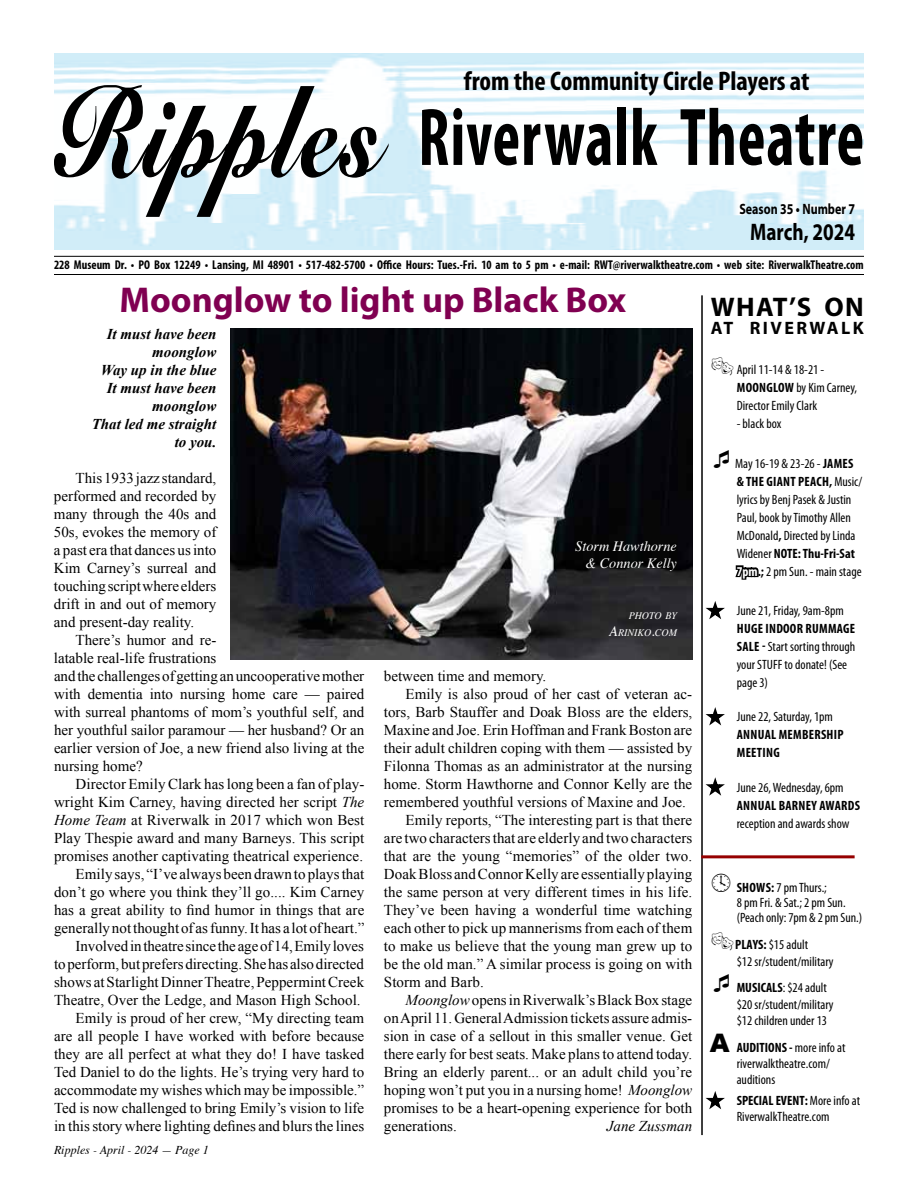
<style>
.page{position:relative;width:918px;height:1188px;background:#fff}
.page>*{position:absolute;margin:0;border:0;box-sizing:border-box;transform-origin:0 0}
.t1{font:700 condensed 82.5px "Myriad Pro";letter-spacing:.015em;color:#000;scale:.8 1}
.t2{font:700 36px "Myriad Pro";color:#800051}
.t3{font:700 condensed 27px "Myriad Pro";color:#000}
.t4{font:700 27px "Myriad Pro";letter-spacing:.05em;color:#000}
.t5{font:700 24px "Myriad Pro";color:#000;scale:.8 1}
.t6{font:700 18px "Myriad Pro";letter-spacing:.135em;color:#000}
.t7{font:15px/18px "Times New Roman";color:#000;text-align:justify}
.t8{font:italic 700 15px/18px "Times New Roman";color:#000;text-align:right}
.t9{font:700 15px "Myriad Pro";color:#000;scale:.8 1}
.t10{font:italic 15px "Times New Roman";color:#000}
.t11{font:italic 14.25px/17.1px "Times";color:#fff;text-align:right}
.t12{font:condensed 13.5px/18px "Myriad Pro";color:#000}
.t13{font:700 condensed 13.5px/18px "Myriad Pro";letter-spacing:.02em;color:#000}
.t14{font:700 condensed 12.75px "Myriad Pro";letter-spacing:.005em;color:#000}
.t15{font:italic 12px "Times";color:#000}
.t16{font:italic 10.05px/17.1px "Times";color:#fff;text-align:right}
.s1{font-style:italic}
.s2{font-size:14.25px}
.s3{font-weight:700}
.s4{font-weight:700;color:#fff}
.s5{font-weight:400}
.s6{font-family:"Arial";font-weight:900;font-stretch:normal;font-size:25.5px}
</style>
<div class="page">
<img style="left:54px;top:54px;width:810px;height:195px">
<hr style="left:54px;top:274px;width:810px;height:1px;background:#000">
<hr style="left:54px;top:256px;width:810px;height:1px;background:#000">
<svg style="left:54px;top:85px;width:335px;height:132px"></svg>
<hr style="left:701px;top:295px;width:2px;height:840px;background:#000">
<hr style="left:701px;top:855px;width:154px;height:3px;background:#960000">
<img style="left:231px;top:329px;width:461px;height:330px">
<svg style="left:650px;top:305px;width:53px;height:116px"></svg>
<svg style="left:701px;top:555px;width:58px;height:68px"></svg>
<svg style="left:701px;top:702px;width:24px;height:27px"></svg>
<svg style="left:701px;top:772px;width:24px;height:28px"></svg>
<svg style="left:701px;top:862px;width:2px;height:134px"></svg>
<svg style="left:701px;top:1086px;width:24px;height:27px"></svg>
<h3 class="t3" style="left:464px;top:64px;width:347px">from the Community Circle Players at</h3>
<h1 class="t1" style="left:418px;top:86px;width:559px">Riverwalk Theatre</h1>
<p class="t9" style="left:739px;top:199px;width:146px">Season 35 • Number 7</p>
<h3 class="t5" style="left:750px;top:217px;width:133px">March, 2024</h3>
<p class="t14" style="left:54px;top:257px;width:811px">228 Museum Dr. • PO Box 12249 • Lansing, MI 48901 • 517-482-5700 • Office Hours: Tues.-Fri. 10 am to 5 pm • e-mail: RWT@riverwalktheatre.com • web site: RiverwalkTheatre.com</p>
<h2 class="t2" style="left:119px;top:277px;width:508px">Moonglow to light up Black Box</h2>
<p class="t8" style="left:92px;top:324px;width:126px">It must have been moonglow<br>Way up in the blue<br>It must have been moonglow<br>That led me straight to you.</p>
<p class="t7" style="left:54px;top:468px;width:164px;text-indent:22px">This 1933 jazz standard, performed and recorded by many through the 40s and 50s, evokes the memory of a past era that dances us into Kim Carney’s surreal and touching script where elders drift in and out of memory and present-day reality.</p>
<p class="t7" style="left:54px;top:630px;width:164px;text-align:right">There’s humor and re&shy;latable real-life frustrations</p>
<p class="t7" style="left:384px;top:667px;width:164px">between time and memory.</p>
<p class="t7" style="left:406px;top:685px;width:288px">Emily is also proud of her cast of veteran ac-</p>
<p class="t7" style="left:384px;top:703px;width:310px">tors, Barb Stauffer and Doak Bloss are the elders,</p>
<p class="t7" style="left:384px;top:721px;width:310px">Maxine and Joe. Erin Hoffman and Frank Boston are</p>
<p class="t7" style="left:384px;top:739px;width:310px">their adult children coping with them — assisted by</p>
<p class="t7" style="left:384px;top:757px;width:310px">Filonna Thomas as an administrator at the nursing</p>
<p class="t7" style="left:384px;top:775px;width:310px">home. Storm Hawthorne and Connor Kelly are the</p>
<p class="t7" style="left:384px;top:793px;width:304px">remembered youthful versions of Maxine and Joe.</p>
<p class="t7" style="left:406px;top:811px;width:288px">Emily reports, “The interesting part is that there</p>
<p class="t7" style="left:384px;top:829px;width:310px">are two characters that are elderly and two characters</p>
<p class="t7" style="left:384px;top:847px;width:310px">that are the young “memories” of the older two.</p>
<p class="t7" style="left:384px;top:865px;width:310px">Doak Bloss and Connor Kelly are essentially playing</p>
<p class="t7" style="left:384px;top:883px;width:310px">the same person at very different times in his life.</p>
<p class="t7" style="left:384px;top:901px;width:310px">They’ve been having a wonderful time watching</p>
<p class="t7" style="left:384px;top:919px;width:310px">each other to pick up mannerisms from each of them</p>
<p class="t7" style="left:384px;top:937px;width:310px">to make us believe that the young man grew up to</p>
<p class="t7" style="left:384px;top:955px;width:310px">be the old man.” A similar process is going on with</p>
<p class="t7" style="left:384px;top:973px;width:101px">Storm and Barb.</p>
<p class="t7" style="left:406px;top:991px;width:288px"><span class="s1">Moonglow</span> opens in Riverwalk’s Black Box stage</p>
<p class="t7" style="left:384px;top:1009px;width:310px">on April 11. General Admission tickets assure admis-</p>
<p class="t7" style="left:384px;top:1027px;width:310px">sion in case of a sellout in this smaller venue. Get</p>
<p class="t7" style="left:384px;top:1045px;width:310px">there early for best seats. Make plans to attend today.</p>
<p class="t7" style="left:384px;top:1063px;width:310px">Bring an elderly parent... or an adult child you’re</p>
<p class="t7" style="left:384px;top:1081px;width:310px">hoping won’t put you in a nursing home! <span class="s1">Moonglow</span></p>
<p class="t7" style="left:384px;top:1099px;width:310px">promises to be a heart-opening experience for both</p>
<p class="t7" style="left:384px;top:1117px;width:74px">generations.</p>
<p class="t10" style="left:607px;top:1118px;width:87px">Jane Zussman</p>
<p class="t11" style="left:575px;top:537px;width:103px">Storm Hawthorne &amp; Connor Kelly</p>
<p class="t16" style="left:609px;top:607px;width:69px">PHOTO BY<br><span class="s2">A</span>RINIKO<span class="s2">.</span>COM</p>
<p class="t7" style="left:54px;top:667px;width:312px">and the challenges of getting an uncooperative mother with dementia into nursing home care — paired with surreal phantoms of mom’s youthful self, and her youthful sailor paramour — her husband? Or an earlier version of Joe, a new friend also living at the nursing home?</p>
<p class="t7" style="left:54px;top:775px;width:312px;text-align:right">Director Emily Clark has long been a fan of play&shy;wright Kim Carney, having directed her script <span class="s1">The Home Team</span> at Riverwalk in 2017 which won Best Play Thespie award and many Barneys. This script promises another captivating theatrical experience.<br>Emily says, “I’ve always been drawn to plays that don’t go where you think they’ll go.... Kim Carney has a great ability to find humor in things that are generally not thought of as funny. It has a lot of heart.” Involved in theatre since the age of 14, Emily loves<br>to perform, but prefers directing. She has also directed shows at Starlight Dinner Theatre, Peppermint Creek Theatre, Over the Ledge, and Mason High School.<br>Emily is proud of her crew, “My directing team are all people I have worked with before because they are all perfect at what they do! I have tasked Ted Daniel to do the lights. He’s trying very hard to accommodate my wishes which may be impossible.” Ted is now challenged to bring Emily’s vision to life in this story where lighting defines and blurs the lines</p>
<p class="t15" style="left:54px;top:1140px;width:156px">Ripples - April - 2024 — Page 1</p>
<h3 class="t4" style="left:711px;top:289px;width:151px">What’s on</h3>
<p class="t6" style="left:711px;top:316px;width:154px">at riverwalk</p>
<p class="t12" style="left:737px;top:360px;width:122px">April 11-14 &amp; 18-21 -<br><span class="s3">Moonglow</span> by Kim Carney,<br>Director Emily Clark</p>
<p class="t12" style="left:737px;top:414px;width:46px">- black box</p>
<p class="t12" style="left:735px;top:454px;width:128px">May 16-19 &amp; 23-26 - <span class="s3">James &amp; The Giant Peach,</span> Music/ lyrics by Benj Pasek &amp; Justin<br>Paul, book by Timothy Allen<br>McDonald<span class="s3">,</span> Directed by Linda<br>Widener <span class="s3">NOTE: Thu-Fri-Sat<br></span><span class="s4">7pm</span><span class="s3">.;</span> 2 pm Sun. - main stage</p>
<p class="t12" style="left:737px;top:602px;width:109px;text-indent:-27px">★ June 21, Friday, 9am-8pm<br><span class="s3">HUGE Indoor</span></p>
<p class="t12" style="left:737px;top:620px;width:120px;text-indent:69px"><span class="s3">RUMMAGE<br>Sale -</span> Start sorting through your STUFF to donate! (See page 3)</p>
<p class="t13" style="left:737px;top:708px;width:98px;text-indent:-27px">★ <span class="s5">June 22, Saturday, 1pm<br></span>Annual Membership<br>Meeting</p>
<p class="t12" style="left:710px;top:778px;width:139px;text-align:right">★ June 26, Wednesday, 6pm<br><span class="s3">Annual Barney Awards</span></p>
<p class="t12" style="left:737px;top:814px;width:114px">reception and awards show</p>
<p class="t12" style="left:737px;top:880px;width:127px;line-height:15px;text-indent:34px"><span class="s3">:</span> 7 pm Thurs.;<br>8 pm Fri. &amp; Sat.; 2 pm Sun. (Peach only: 7pm &amp; 2 pm Sun.)</p>
<p class="t12" style="left:735px;top:937px;width:100px;line-height:16.2px"><span class="s3">PLAYS:</span> $15 adult<br>$12 sr/student/military</p>
<p class="t12" style="left:737px;top:980px;width:98px;line-height:16.2px"><span class="s3">MUSICALS</span>: $24 adult $20 sr/student/military $12 children under 13</p>
<p class="t12" style="left:737px;top:1039px;width:110px;line-height:16.2px;text-indent:-27px"><span class="s6">A</span> <span class="s3">AUDITIONS -</span> more info at riverwalktheatre.com/ auditions</p>
<p class="t12" style="left:710px;top:1093px;width:152px;line-height:16.2px;text-align:center">★ <span class="s3">SPECIAL EVENT:</span> More info at<br>RiverwalkTheatre.com</p>
<p class="t13" style="left:737px;top:879px;width:14px">Shows</p>
</div>
